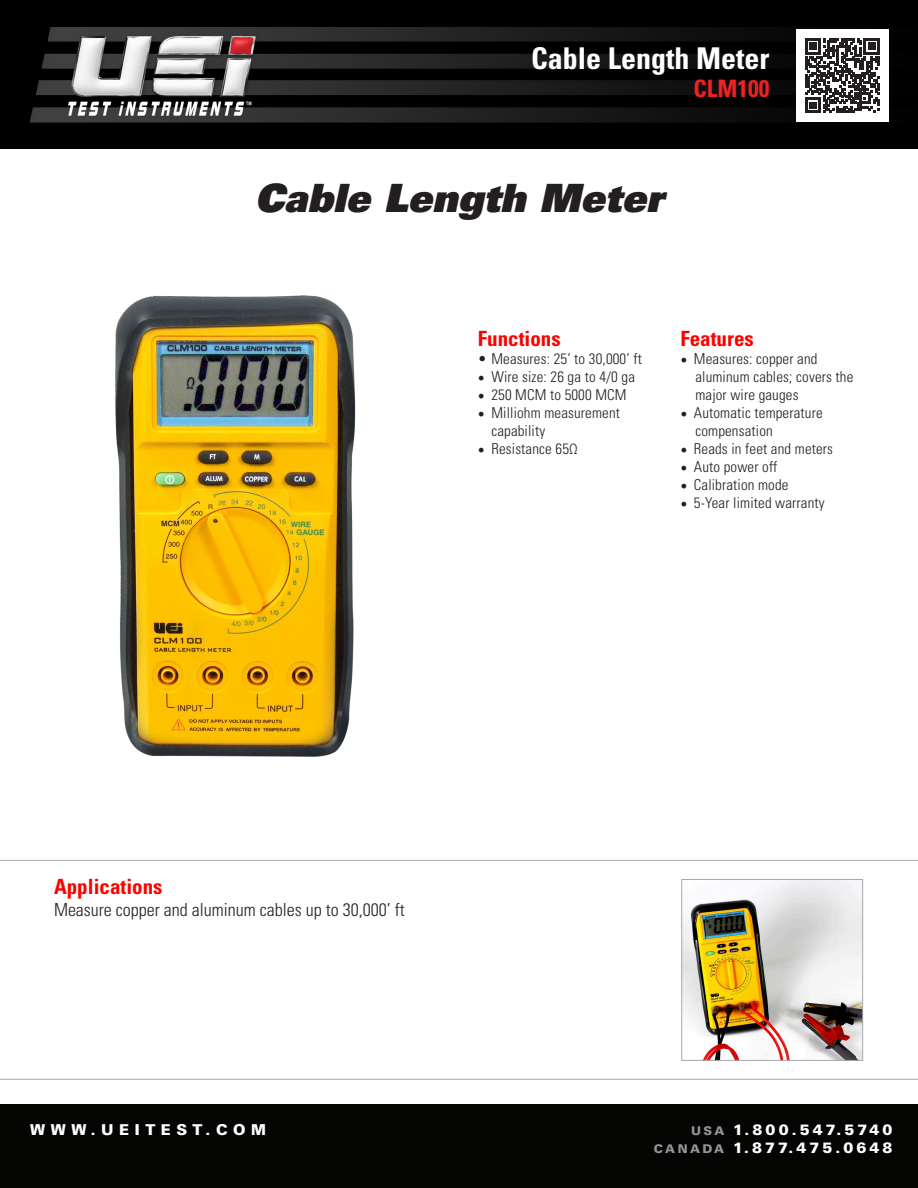
<style>
.page{position:relative;width:918px;height:1188px;background:#fff}
.page>*{position:absolute;margin:0;border:0;box-sizing:border-box;transform-origin:0 0}
.t1{font:39px "Univers LT Std X Black Obl";color:#231f20}
.t2{font:700 condensed 30px "Univers LT Std";color:#fff}
.t3{font:700 condensed 24px "Univers LT Std";color:#ee2123}
.t4{font:700 condensed 21px "Univers LT Std";color:#f00}
.t5{font:300 condensed 18px "Univers LT Std";color:#231f20}
.t6{font:300 condensed 15px/18px "Univers LT Std";letter-spacing:.01em;color:#231f20}
.t7{font:900 15px/18px "Univers LT Std";letter-spacing:.2em;color:#fff;text-align:right}
.t8{font:900 15px "Univers LT Std";letter-spacing:.37em;color:#fff}
.s1{font-family:"Minion Pro";font-weight:400;font-stretch:normal;font-size:18px}
.s2{font-size:12px;color:#939598}
</style>
<div class="page">
<div style="left:0;top:1104px;width:918px;height:84px;background:#040503"></div>
<img style="left:0;top:0;width:918px;height:148px">
<div style="left:796px;top:29px;width:93px;height:93px;background:#fff"></div>
<svg style="left:805px;top:38px;width:75px;height:75px"></svg>
<img style="left:115px;top:295px;width:241px;height:461px">
<img style="left:683px;top:881px;width:178px;height:178px">
<div style="left:681px;top:879px;width:182px;height:182px;border:1px solid #a8a9ad"></div>
<hr style="left:0;top:860px;width:918px;height:1px;background:#a8a9ad">
<hr style="left:0;top:1079px;width:918px;height:1px;background:#a8a9ad">
<p class="t2" style="left:531px;top:39px;width:240px">Cable Length Meter</p>
<p class="t3" style="left:694px;top:74px;width:77px">CLM100</p>
<p class="t1" style="left:255px;top:173px;width:410px">Cable Length Meter</p>
<p class="t4" style="left:478px;top:326px;width:84px">Functions</p>
<p class="t6" style="left:478px;top:350px;width:165px">• Measures: 25’ to 30,000’ ft</p>
<p class="t6" style="left:478px;top:368px;width:159px"><span class="s1">•</span> Wire size: 26 ga to 4/0 ga</p>
<p class="t6" style="left:478px;top:386px;width:150px"><span class="s1">•</span> 250 MCM to 5000 MCM</p>
<p class="t6" style="left:491px;top:404px;width:130px;text-indent:-14px"><span class="s1">•</span> Milliohm measurement capability</p>
<p class="t6" style="left:478px;top:440px;width:101px"><span class="s1">•</span> Resistance 65Ω</p>
<p class="t4" style="left:680px;top:326px;width:75px">Features</p>
<p class="t6" style="left:695px;top:350px;width:159px;text-indent:-15px"><span class="s1">•</span> Measures: copper and aluminum cables; covers the major wire gauges</p>
<p class="t6" style="left:695px;top:404px;width:129px;text-indent:-15px"><span class="s1">•</span> Automatic temperature compensation</p>
<p class="t6" style="left:680px;top:440px;width:154px"><span class="s1">•</span> Reads in feet and meters</p>
<p class="t6" style="left:680px;top:458px;width:99px"><span class="s1">•</span> Auto power off</p>
<p class="t6" style="left:680px;top:476px;width:110px"><span class="s1">•</span> Calibration mode</p>
<p class="t6" style="left:680px;top:494px;width:146px"><span class="s1">•</span> 5-Year limited warranty</p>
<p class="t4" style="left:54px;top:874px;width:110px">Applications</p>
<p class="t5" style="left:54px;top:899px;width:352px">Measure copper and aluminum cables up to 30,000’ ft</p>
<p class="t8" style="left:30px;top:1120px;width:237px">WWW.UEITEST.COM</p>
<p class="t7" style="left:654px;top:1121px;width:240px"><span class="s2">USA</span> 1.800.547.5740<br><span class="s2">CANADA</span> 1.877.475.0648</p>
</div>
